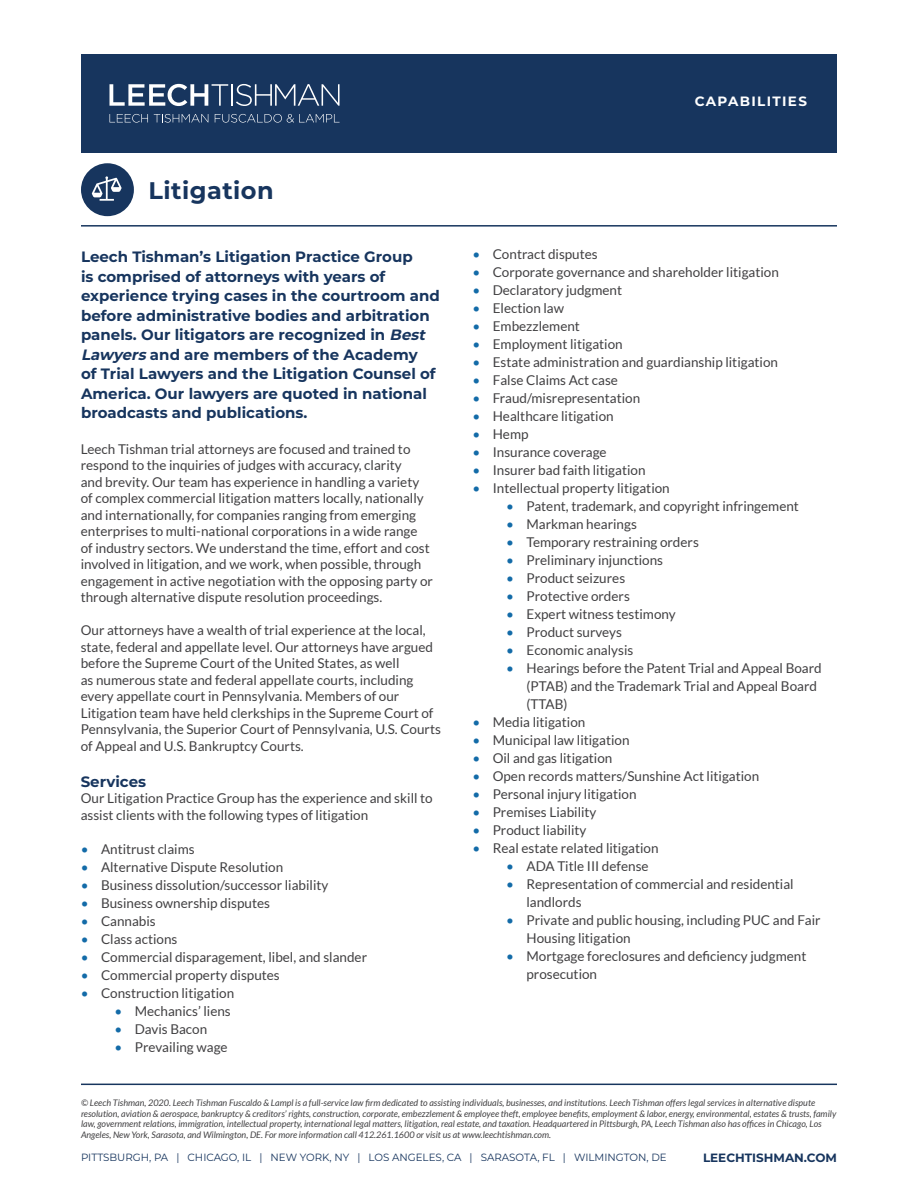
<style>
.page{position:relative;width:918px;height:1188px;background:#fff}
.page>*{position:absolute;margin:0;border:0;box-sizing:border-box;transform-origin:0 0}
.t1{font:700 24px "Montserrat";letter-spacing:.02em;color:#17355e}
.Lead_Paragraph{font:700 15px/19.5px "Montserrat";color:#17355e}
.t2{font:13.5px/16.5px "Lato";color:#414042}
.t3{font:700 13.5px "Montserrat";letter-spacing:.1em;color:#fff}
.t4{font:700 12px "Montserrat";color:#17355e}
.t5{font:10.5px "Montserrat";color:#17355e}
.t6{font:italic 9px/10.5px "Lato";color:#414042}
.s1{font-style:italic}
.s2{color:#136ba8}
</style>
<div class="page">
<hr style="left:81px;top:1084px;width:756px;height:1px;background:#17355e">
<div style="left:81px;top:54px;width:756px;height:99px;background:#17355e"></div>
<svg style="left:110px;top:84px;width:118px;height:22px"></svg>
<hr style="left:231px;top:84px;width:2px;height:22px;background:#fff">
<svg style="left:236px;top:84px;width:104px;height:22px"></svg>
<svg style="left:110px;top:114px;width:38px;height:9px"></svg>
<svg style="left:154px;top:114px;width:54px;height:9px"></svg>
<svg style="left:215px;top:114px;width:125px;height:9px"></svg>
<div style="left:81px;top:163px;width:53px;height:53px;background:#17355e;border-radius:50%"></div>
<hr style="left:81px;top:225px;width:756px;height:2px;background:#17355e">
<svg style="left:92px;top:176px;width:30px;height:25px"></svg>
<p class="t1" style="left:148px;top:173px;width:127px">Litigation</p>
<p class="Lead_Paragraph" style="left:81px;top:246px;width:360px">Leech Tishman’s Litigation Practice Group<br>is comprised of attorneys with years of experience trying cases in the courtroom and before administrative bodies and arbitration panels. Our litigators are recognized in <span class="s1">Best Lawyers</span> and are members of the Academy<br>of Trial Lawyers and the Litigation Counsel of America. Our lawyers are quoted in national broadcasts and publications.</p>
<p class="t2" style="left:81px;top:440px;width:354px">Leech Tishman trial attorneys are focused and trained to respond to the inquiries of judges with accuracy, clarity<br>and brevity. Our team has experience in handling a variety of complex commercial litigation matters locally, nationally and internationally, for companies ranging from emerging enterprises to multi-national corporations in a wide range<br>of industry sectors. We understand the time, effort and cost involved in litigation, and we work, when possible, through engagement in active negotiation with the opposing party or through alternative dispute resolution proceedings.</p>
<p class="t2" style="left:81px;top:622px;width:362px">Our attorneys have a wealth of trial experience at the local, state, federal and appellate level. Our attorneys have argued before the Supreme Court of the United States, as well<br>as numerous state and federal appellate courts, including every appellate court in Pennsylvania. Members of our Litigation team have held clerkships in the Supreme Court of Pennsylvania, the Superior Court of Pennsylvania, U.S. Courts of Appeal and U.S. Bankruptcy Courts.</p>
<p class="Lead_Paragraph" style="left:81px;top:771px;width:67px">Services</p>
<p class="t2" style="left:81px;top:790px;width:353px">Our Litigation Practice Group has the experience and skill to assist clients with the following types of litigation</p>
<p class="t2" style="left:81px;top:841px;width:115px"><span class="s2">•</span> Antitrust claims</p>
<p class="t2" style="left:81px;top:859px;width:204px"><span class="s2">•</span> Alternative Dispute Resolution</p>
<p class="t2" style="left:81px;top:877px;width:249px"><span class="s2">•</span> Business dissolution/successor liability</p>
<p class="t2" style="left:81px;top:895px;width:191px"><span class="s2">•</span> Business ownership disputes</p>
<p class="t2" style="left:81px;top:913px;width:77px"><span class="s2">•</span> Cannabis</p>
<p class="t2" style="left:81px;top:931px;width:98px"><span class="s2">•</span> Class actions</p>
<p class="t2" style="left:81px;top:949px;width:288px"><span class="s2">•</span> Commercial disparagement, libel, and slander</p>
<p class="t2" style="left:81px;top:967px;width:201px"><span class="s2">•</span> Commercial property disputes</p>
<p class="t2" style="left:81px;top:985px;width:155px"><span class="s2">•</span> Construction litigation</p>
<p class="t2" style="left:115px;top:1003px;width:118px"><span class="s2">•</span> Mechanics’ liens</p>
<p class="t2" style="left:115px;top:1021px;width:94px"><span class="s2">•</span> Davis Bacon</p>
<p class="t2" style="left:115px;top:1039px;width:115px"><span class="s2">•</span> Prevailing wage</p>
<p class="t3" style="left:695px;top:91px;width:114px">CAPABILITIES</p>
<p class="t2" style="left:472px;top:245px;width:127px"><span class="s2">•</span> Contract disputes</p>
<p class="t2" style="left:472px;top:263px;width:308px"><span class="s2">•</span> Corporate governance and shareholder litigation</p>
<p class="t2" style="left:472px;top:281px;width:151px"><span class="s2">•</span> Declaratory judgment</p>
<p class="t2" style="left:472px;top:299px;width:93px"><span class="s2">•</span> Election law</p>
<p class="t2" style="left:472px;top:317px;width:109px"><span class="s2">•</span> Embezzlement</p>
<p class="t2" style="left:472px;top:335px;width:152px"><span class="s2">•</span> Employment litigation</p>
<p class="t2" style="left:472px;top:353px;width:307px"><span class="s2">•</span> Estate administration and guardianship litigation</p>
<p class="t2" style="left:472px;top:371px;width:147px"><span class="s2">•</span> False Claims Act case</p>
<p class="t2" style="left:472px;top:389px;width:169px"><span class="s2">•</span> Fraud/misrepresentation</p>
<p class="t2" style="left:472px;top:407px;width:143px"><span class="s2">•</span> Healthcare litigation</p>
<p class="t2" style="left:472px;top:425px;width:58px"><span class="s2">•</span> Hemp</p>
<p class="t2" style="left:472px;top:443px;width:136px"><span class="s2">•</span> Insurance coverage</p>
<p class="t2" style="left:472px;top:461px;width:175px"><span class="s2">•</span> Insurer bad faith litigation</p>
<p class="t2" style="left:472px;top:479px;width:199px"><span class="s2">•</span> Intellectual property litigation</p>
<p class="t2" style="left:506px;top:497px;width:294px"><span class="s2">•</span> Patent, trademark, and copyright infringement</p>
<p class="t2" style="left:506px;top:515px;width:132px"><span class="s2">•</span> Markman hearings</p>
<p class="t2" style="left:506px;top:533px;width:194px"><span class="s2">•</span> Temporary restraining orders</p>
<p class="t2" style="left:506px;top:551px;width:158px"><span class="s2">•</span> Preliminary injunctions</p>
<p class="t2" style="left:506px;top:569px;width:120px"><span class="s2">•</span> Product seizures</p>
<p class="t2" style="left:506px;top:587px;width:125px"><span class="s2">•</span> Protective orders</p>
<p class="t2" style="left:506px;top:605px;width:171px"><span class="s2">•</span> Expert witness testimony</p>
<p class="t2" style="left:506px;top:623px;width:117px"><span class="s2">•</span> Product surveys</p>
<p class="t2" style="left:506px;top:641px;width:129px"><span class="s2">•</span> Economic analysis</p>
<p class="t2" style="left:526px;top:659px;width:297px;line-height:18px;text-indent:-20px"><span class="s2">•</span> Hearings before the Patent Trial and Appeal Board (PTAB) and the Trademark Trial and Appeal Board (TTAB)</p>
<p class="t2" style="left:472px;top:713px;width:114px"><span class="s2">•</span> Media litigation</p>
<p class="t2" style="left:472px;top:731px;width:159px"><span class="s2">•</span> Municipal law litigation</p>
<p class="t2" style="left:472px;top:749px;width:141px"><span class="s2">•</span> Oil and gas litigation</p>
<p class="t2" style="left:472px;top:767px;width:288px"><span class="s2">•</span> Open records matters/Sunshine Act litigation</p>
<p class="t2" style="left:472px;top:785px;width:166px"><span class="s2">•</span> Personal injury litigation</p>
<p class="t2" style="left:472px;top:803px;width:126px"><span class="s2">•</span> Premises Liability</p>
<p class="t2" style="left:472px;top:821px;width:116px"><span class="s2">•</span> Product liability</p>
<p class="t2" style="left:472px;top:839px;width:188px"><span class="s2">•</span> Real estate related litigation</p>
<p class="t2" style="left:506px;top:857px;width:144px"><span class="s2">•</span> ADA Title III defense</p>
<p class="t2" style="left:526px;top:875px;width:269px;line-height:18px;text-indent:-20px"><span class="s2">•</span> Representation of commercial and residential landlords</p>
<p class="t2" style="left:526px;top:911px;width:296px;line-height:18px;text-indent:-20px"><span class="s2">•</span> Private and public housing, including PUC and Fair<br>Housing litigation</p>
<p class="t2" style="left:526px;top:947px;width:281px;line-height:18px;text-indent:-20px"><span class="s2">•</span> Mortgage foreclosures and deficiency judgment prosecution</p>
<p class="t6" style="left:81px;top:1098px;width:757px">© Leech Tishman, 2020. Leech Tishman Fuscaldo &amp; Lampl is a full-service law firm dedicated to assisting individuals, businesses, and institutions. Leech Tishman offers legal services in alternative dispute resolution, aviation &amp; aerospace, bankruptcy &amp; creditors’ rights, construction, corporate, embezzlement &amp; employee theft, employee benefits, employment &amp; labor, energy, environmental, estates &amp; trusts, family law, government relations, immigration, intellectual property, international legal matters, litigation, real estate, and taxation. Headquartered in Pittsburgh, PA, Leech Tishman also has offices in Chicago, Los Angeles, New York, Sarasota, and Wilmington, DE. For more information call 412.261.1600 or visit us at www.leechtishman.com.</p>
<p class="t5" style="left:81px;top:1150px;width:587px">PITTSBURGH, PA | CHICAGO, IL | NEW YORK, NY | LOS ANGELES, CA | SARASOTA, FL | WILMINGTON, DE</p>
<p class="t4" style="left:703px;top:1150px;width:135px">LEECHTISHMAN.COM</p>
</div>
